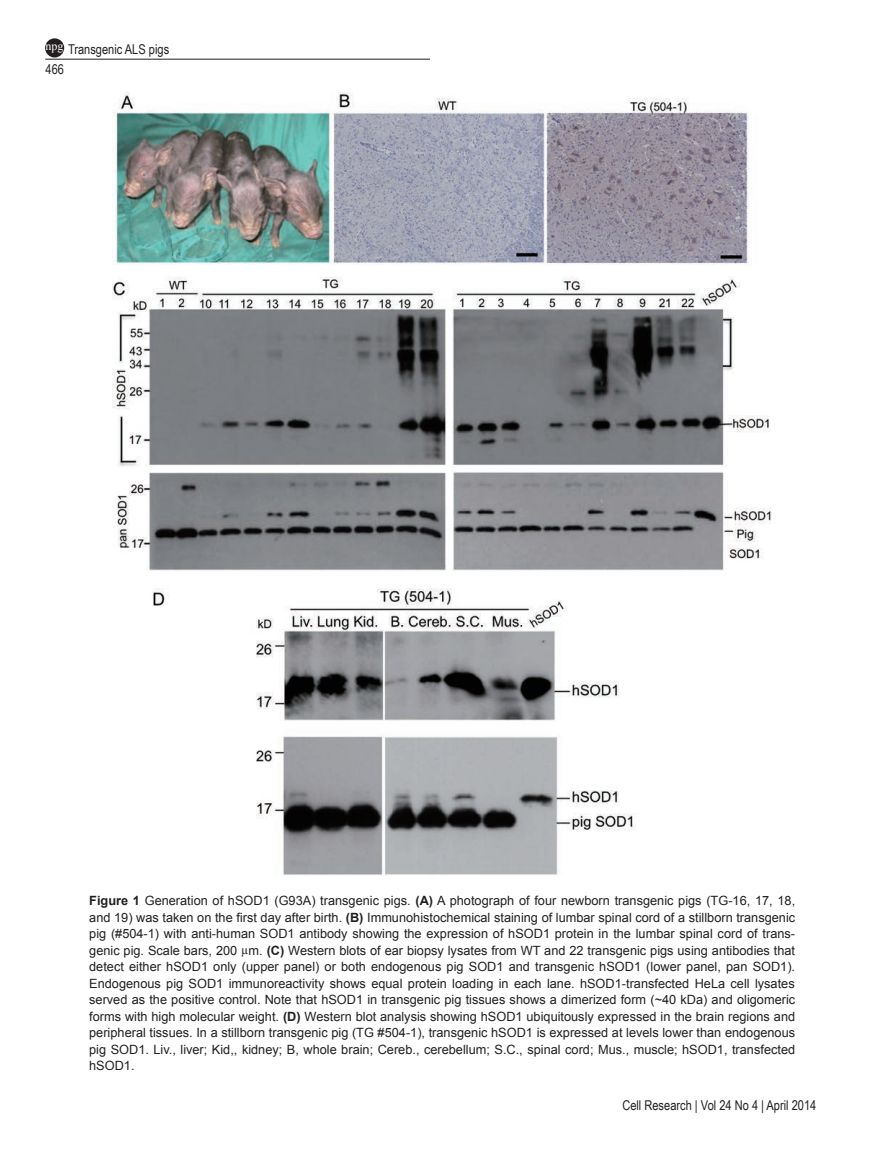
<style>
.page{position:relative;width:893px;height:1170px;background:#fff}
.page>*{position:absolute;margin:0;border:0;box-sizing:border-box;transform-origin:0 0}
.t1{font:13.5px "Arial Narrow";color:#231f20}
.t2{font:12.75px/16.5px "Arial";color:#231f20;text-align:justify}
.t3{font:12px "Times New Roman";color:#fff}
.s1{font-weight:700}
.s2{font-family:"Times New Roman"}
</style>
<div class="page">
<hr style="left:45px;top:59px;width:385px;height:1px;background:#231f20">
<div style="left:46px;top:39px;width:17px;height:18px;background:#231f20;border-radius:50%"></div>
<div style="left:45px;top:38px;width:19px;height:19px;border:2px solid #231f20;border-radius:50%"></div>
<img style="left:113px;top:92px;width:659px;height:783px">
<p class="t1" style="left:68px;top:39px;width:103px">Transgenic ALS pigs</p>
<p class="t3" style="left:46px;top:38px;width:19px">npg</p>
<p class="t1" style="left:46px;top:59px;width:20px">466</p>
<p class="t2" style="left:89px;top:892px;width:707px"><span class="s1">Figure 1</span> Generation of hSOD1 (G93A) transgenic pigs. <span class="s1">(A)</span> A photograph of four newborn transgenic pigs (TG-16, 17, 18, and 19) was taken on the first day after birth. <span class="s1">(B)</span> Immunohistochemical staining of lumbar spinal cord of a stillborn transgenic pig (#504-1) with anti-human SOD1 antibody showing the expression of hSOD1 protein in the lumbar spinal cord of trans&shy;genic pig. Scale bars, 200 <span class="s2">µ</span>m. <span class="s1">(C)</span> Western blots of ear biopsy lysates from WT and 22 transgenic pigs using antibodies that detect either hSOD1 only (upper panel) or both endogenous pig SOD1 and transgenic hSOD1 (lower panel, pan SOD1).<br>Endogenous pig SOD1 immunoreactivity shows equal protein loading in each lane. hSOD1-transfected HeLa cell lysates served as the positive control. Note that hSOD1 in transgenic pig tissues shows a dimerized form (~40 kDa) and oligomeric forms with high molecular weight. <span class="s1">(D)</span> Western blot analysis showing hSOD1 ubiquitously expressed in the brain regions and peripheral tissues. In a stillborn transgenic pig (TG #504-1), transgenic hSOD1 is expressed at levels lower than endogenous pig SOD1. Liv., liver; Kid,, kidney; B, whole brain; Cereb., cerebellum; S.C., spinal cord; Mus., muscle; hSOD1, transfected hSOD1.</p>
<p class="t1" style="left:622px;top:1094px;width:196px">Cell Research | Vol 24 No 4 | April 2014</p>
</div>
